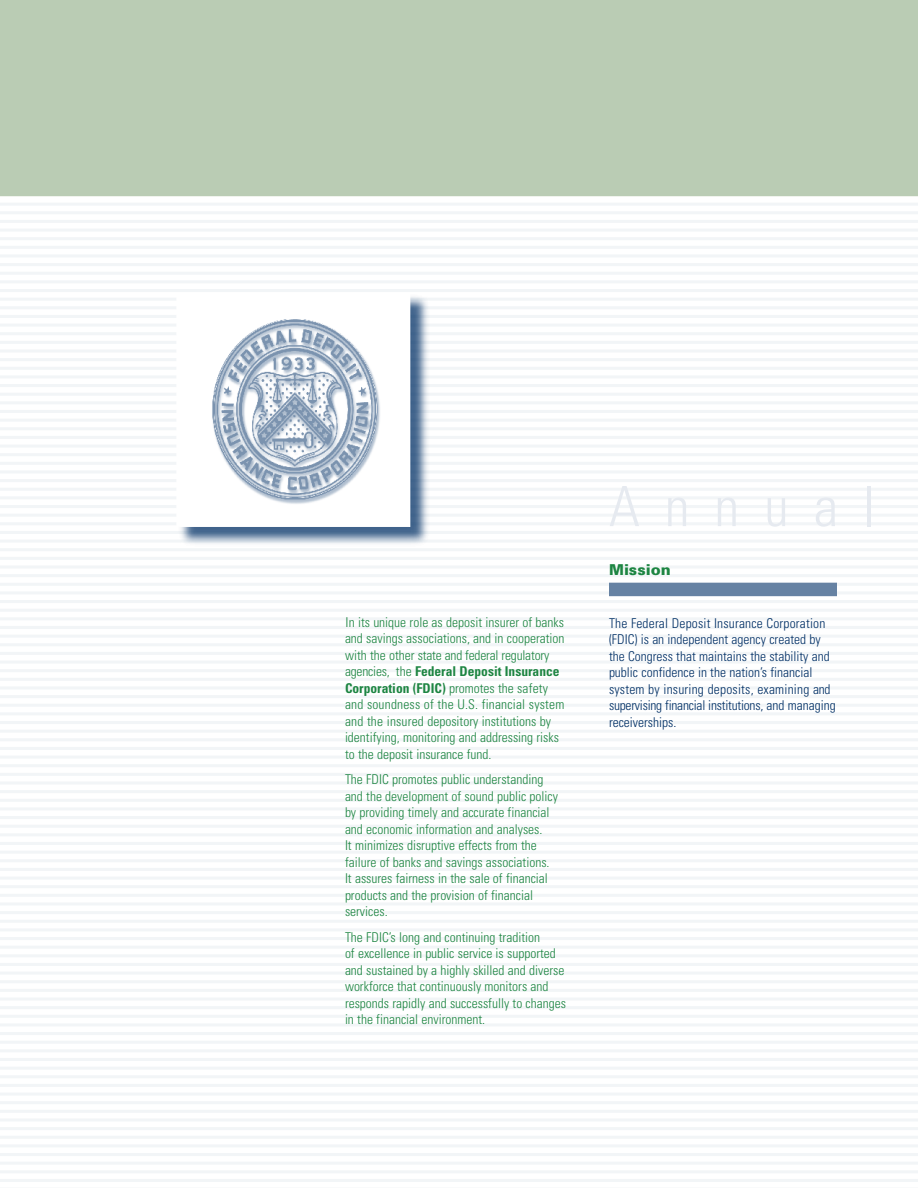
<style>
.page{position:relative;width:918px;height:1188px;background:#fff}
.page>*{position:absolute;margin:0;border:0;box-sizing:border-box;transform-origin:0 0}
.t1{font:300 condensed 55.5px "Univers";letter-spacing:.45em;color:#e6eaf0}
.t2{font:900 15px "Univers";color:#1d8542}
.t3{font:300 condensed 13.5px/16.5px "Univers";color:#1d8542}
.t4{font:300 condensed 13.5px/16.5px "Univers";color:#002f65}
.s1{font-stretch:normal}
.s2{font-weight:700}
</style>
<div class="page">
<hr style="left:0;top:194px;width:918px;height:3px;background:#f0f3ed">
<hr style="left:0;top:203px;width:918px;height:3px;background:#f2f5f7">
<hr style="left:0;top:211px;width:918px;height:3px;background:#f2f5f7">
<hr style="left:0;top:220px;width:918px;height:3px;background:#f2f5f7">
<hr style="left:0;top:229px;width:918px;height:3px;background:#f2f5f7">
<hr style="left:0;top:237px;width:918px;height:3px;background:#f2f5f7">
<hr style="left:0;top:246px;width:918px;height:3px;background:#f2f5f7">
<hr style="left:0;top:254px;width:918px;height:3px;background:#f2f5f7">
<hr style="left:0;top:263px;width:918px;height:3px;background:#f2f5f7">
<hr style="left:0;top:272px;width:918px;height:3px;background:#f2f5f7">
<hr style="left:0;top:280px;width:918px;height:3px;background:#f2f5f7">
<hr style="left:0;top:289px;width:918px;height:3px;background:#f2f5f7">
<hr style="left:0;top:298px;width:918px;height:3px;background:#f2f5f7">
<hr style="left:0;top:306px;width:918px;height:3px;background:#f2f5f7">
<hr style="left:0;top:315px;width:918px;height:3px;background:#f2f5f7">
<hr style="left:0;top:324px;width:918px;height:3px;background:#f2f5f7">
<hr style="left:0;top:332px;width:918px;height:3px;background:#f2f5f7">
<hr style="left:0;top:341px;width:918px;height:3px;background:#f2f5f7">
<hr style="left:0;top:350px;width:918px;height:3px;background:#f2f5f7">
<hr style="left:0;top:358px;width:918px;height:3px;background:#f2f5f7">
<hr style="left:0;top:367px;width:918px;height:3px;background:#f2f5f7">
<hr style="left:0;top:375px;width:918px;height:3px;background:#f2f5f7">
<hr style="left:0;top:384px;width:918px;height:3px;background:#f2f5f7">
<hr style="left:0;top:393px;width:918px;height:3px;background:#f2f5f7">
<hr style="left:0;top:401px;width:918px;height:3px;background:#f2f5f7">
<hr style="left:0;top:410px;width:918px;height:3px;background:#f2f5f7">
<hr style="left:0;top:419px;width:918px;height:3px;background:#f2f5f7">
<hr style="left:0;top:427px;width:918px;height:3px;background:#f2f5f7">
<hr style="left:0;top:436px;width:918px;height:3px;background:#f2f5f7">
<hr style="left:0;top:445px;width:918px;height:3px;background:#f2f5f7">
<hr style="left:0;top:453px;width:918px;height:3px;background:#f2f5f7">
<hr style="left:0;top:462px;width:918px;height:3px;background:#f2f5f7">
<hr style="left:0;top:470px;width:918px;height:3px;background:#f2f5f7">
<hr style="left:0;top:479px;width:918px;height:3px;background:#f2f5f7">
<hr style="left:0;top:488px;width:918px;height:3px;background:#f2f5f7">
<hr style="left:0;top:496px;width:918px;height:3px;background:#f2f5f7">
<hr style="left:0;top:505px;width:918px;height:3px;background:#f2f5f7">
<hr style="left:0;top:514px;width:918px;height:3px;background:#f2f5f7">
<hr style="left:0;top:522px;width:918px;height:3px;background:#f2f5f7">
<hr style="left:0;top:531px;width:918px;height:3px;background:#f2f5f7">
<hr style="left:0;top:540px;width:918px;height:3px;background:#f2f5f7">
<hr style="left:0;top:548px;width:918px;height:3px;background:#f2f5f7">
<hr style="left:0;top:557px;width:918px;height:3px;background:#f2f5f7">
<hr style="left:0;top:566px;width:918px;height:3px;background:#f2f5f7">
<hr style="left:0;top:574px;width:918px;height:3px;background:#f2f5f7">
<hr style="left:0;top:583px;width:918px;height:3px;background:#f2f5f7">
<hr style="left:0;top:591px;width:918px;height:3px;background:#f2f5f7">
<hr style="left:0;top:600px;width:918px;height:3px;background:#f2f5f7">
<hr style="left:0;top:609px;width:918px;height:3px;background:#f2f5f7">
<hr style="left:0;top:617px;width:918px;height:3px;background:#f2f5f7">
<hr style="left:0;top:626px;width:918px;height:3px;background:#f2f5f7">
<hr style="left:0;top:635px;width:918px;height:3px;background:#f2f5f7">
<hr style="left:0;top:643px;width:918px;height:3px;background:#f2f5f7">
<hr style="left:0;top:652px;width:918px;height:3px;background:#f2f5f7">
<hr style="left:0;top:661px;width:918px;height:3px;background:#f2f5f7">
<hr style="left:0;top:669px;width:918px;height:3px;background:#f2f5f7">
<hr style="left:0;top:678px;width:918px;height:3px;background:#f2f5f7">
<hr style="left:0;top:686px;width:918px;height:3px;background:#f2f5f7">
<hr style="left:0;top:695px;width:918px;height:3px;background:#f2f5f7">
<hr style="left:0;top:704px;width:918px;height:3px;background:#f2f5f7">
<hr style="left:0;top:712px;width:918px;height:3px;background:#f2f5f7">
<hr style="left:0;top:721px;width:918px;height:3px;background:#f2f5f7">
<hr style="left:0;top:730px;width:918px;height:3px;background:#f2f5f7">
<hr style="left:0;top:738px;width:918px;height:3px;background:#f2f5f7">
<hr style="left:0;top:747px;width:918px;height:3px;background:#f2f5f7">
<hr style="left:0;top:756px;width:918px;height:3px;background:#f2f5f7">
<hr style="left:0;top:764px;width:918px;height:3px;background:#f2f5f7">
<hr style="left:0;top:773px;width:918px;height:3px;background:#f2f5f7">
<hr style="left:0;top:782px;width:918px;height:3px;background:#f2f5f7">
<hr style="left:0;top:790px;width:918px;height:3px;background:#f2f5f7">
<hr style="left:0;top:799px;width:918px;height:3px;background:#f2f5f7">
<hr style="left:0;top:807px;width:918px;height:3px;background:#f2f5f7">
<hr style="left:0;top:816px;width:918px;height:3px;background:#f2f5f7">
<hr style="left:0;top:825px;width:918px;height:3px;background:#f2f5f7">
<hr style="left:0;top:833px;width:918px;height:3px;background:#f2f5f7">
<hr style="left:0;top:842px;width:918px;height:3px;background:#f2f5f7">
<hr style="left:0;top:851px;width:918px;height:3px;background:#f2f5f7">
<hr style="left:0;top:859px;width:918px;height:3px;background:#f2f5f7">
<hr style="left:0;top:868px;width:918px;height:3px;background:#f2f5f7">
<hr style="left:0;top:877px;width:918px;height:3px;background:#f2f5f7">
<hr style="left:0;top:885px;width:918px;height:3px;background:#f2f5f7">
<hr style="left:0;top:894px;width:918px;height:3px;background:#f2f5f7">
<hr style="left:0;top:902px;width:918px;height:3px;background:#f2f5f7">
<hr style="left:0;top:911px;width:918px;height:3px;background:#f2f5f7">
<hr style="left:0;top:920px;width:918px;height:3px;background:#f2f5f7">
<hr style="left:0;top:928px;width:918px;height:3px;background:#f2f5f7">
<hr style="left:0;top:937px;width:918px;height:3px;background:#f2f5f7">
<hr style="left:0;top:946px;width:918px;height:3px;background:#f2f5f7">
<hr style="left:0;top:954px;width:918px;height:3px;background:#f2f5f7">
<hr style="left:0;top:963px;width:918px;height:3px;background:#f2f5f7">
<hr style="left:0;top:972px;width:918px;height:3px;background:#f2f5f7">
<hr style="left:0;top:980px;width:918px;height:3px;background:#f2f5f7">
<hr style="left:0;top:989px;width:918px;height:3px;background:#f2f5f7">
<hr style="left:0;top:998px;width:918px;height:3px;background:#f2f5f7">
<hr style="left:0;top:1006px;width:918px;height:3px;background:#f2f5f7">
<hr style="left:0;top:1015px;width:918px;height:3px;background:#f2f5f7">
<hr style="left:0;top:1023px;width:918px;height:3px;background:#f2f5f7">
<hr style="left:0;top:1032px;width:918px;height:3px;background:#f2f5f7">
<hr style="left:0;top:1041px;width:918px;height:3px;background:#f2f5f7">
<hr style="left:0;top:1049px;width:918px;height:3px;background:#f2f5f7">
<hr style="left:0;top:1058px;width:918px;height:3px;background:#f2f5f7">
<hr style="left:0;top:1067px;width:918px;height:3px;background:#f2f5f7">
<hr style="left:0;top:1075px;width:918px;height:3px;background:#f2f5f7">
<hr style="left:0;top:1084px;width:918px;height:3px;background:#f2f5f7">
<hr style="left:0;top:1093px;width:918px;height:3px;background:#f2f5f7">
<hr style="left:0;top:1101px;width:918px;height:3px;background:#f2f5f7">
<hr style="left:0;top:1110px;width:918px;height:3px;background:#f2f5f7">
<hr style="left:0;top:1118px;width:918px;height:3px;background:#f2f5f7">
<hr style="left:0;top:1127px;width:918px;height:3px;background:#f2f5f7">
<hr style="left:0;top:1136px;width:918px;height:3px;background:#f2f5f7">
<hr style="left:0;top:1144px;width:918px;height:3px;background:#f2f5f7">
<hr style="left:0;top:1153px;width:918px;height:3px;background:#f2f5f7">
<hr style="left:0;top:1162px;width:918px;height:3px;background:#f2f5f7">
<hr style="left:0;top:1170px;width:918px;height:3px;background:#f2f5f7">
<hr style="left:0;top:1179px;width:918px;height:3px;background:#f2f5f7">
<hr style="left:0;top:1187px;width:918px;height:1px;background:#f2f5f7">
<div style="left:0;top:0;width:918px;height:195px;background:#baccb4"></div>
<div style="left:177px;top:294px;width:253px;height:253px;background:#002f65;opacity:.75"></div>
<div style="left:177px;top:294px;width:233px;height:232px;background:#fff"></div>
<div style="left:609px;top:583px;width:228px;height:13px;background:#6682a3"></div>
<img style="left:212px;top:319px;width:168px;height:185px">
<p class="t3" style="left:345px;top:614px;width:221px"><span class="s1">I</span>n its unique role as deposit insurer of banks and savings associations, and in cooperation with the other state and federal regulatory agencies, the <span class="s2">Federal Deposit Insurance Corporation (FDIC)</span> promotes the safety and soundness of the U.S. financial system and the insured depository institutions by identifying, monitoring and addressing risks to the deposit insurance fund.</p>
<p class="t3" style="left:345px;top:771px;width:215px">The FDIC promotes public understanding and the development of sound public policy by providing timely and accurate financial and economic information and analyses.<br>It minimizes disruptive effects from the failure of banks and savings associations.<br>It assures fairness in the sale of financial products and the provision of financial services.</p>
<p class="t3" style="left:345px;top:929px;width:223px">The FDIC’s long and continuing tradition<br>of excellence in public service is supported and sustained by a highly skilled and diverse workforce that continuously monitors and responds rapidly and successfully to changes in the financial environment.</p>
<h1 class="t1" style="left:609px;top:473px;width:268px">Annual</h1>
<p class="t2" style="left:609px;top:561px;width:63px">Mission</p>
<p class="t4" style="left:609px;top:615px;width:228px">The Federal Deposit Insurance Corporation (FDIC) is an independent agency created by the Congress that maintains the stability and public confidence in the nation’s financial system by insuring deposits, examining and supervising financial institutions, and managing receiverships.</p>
</div>
